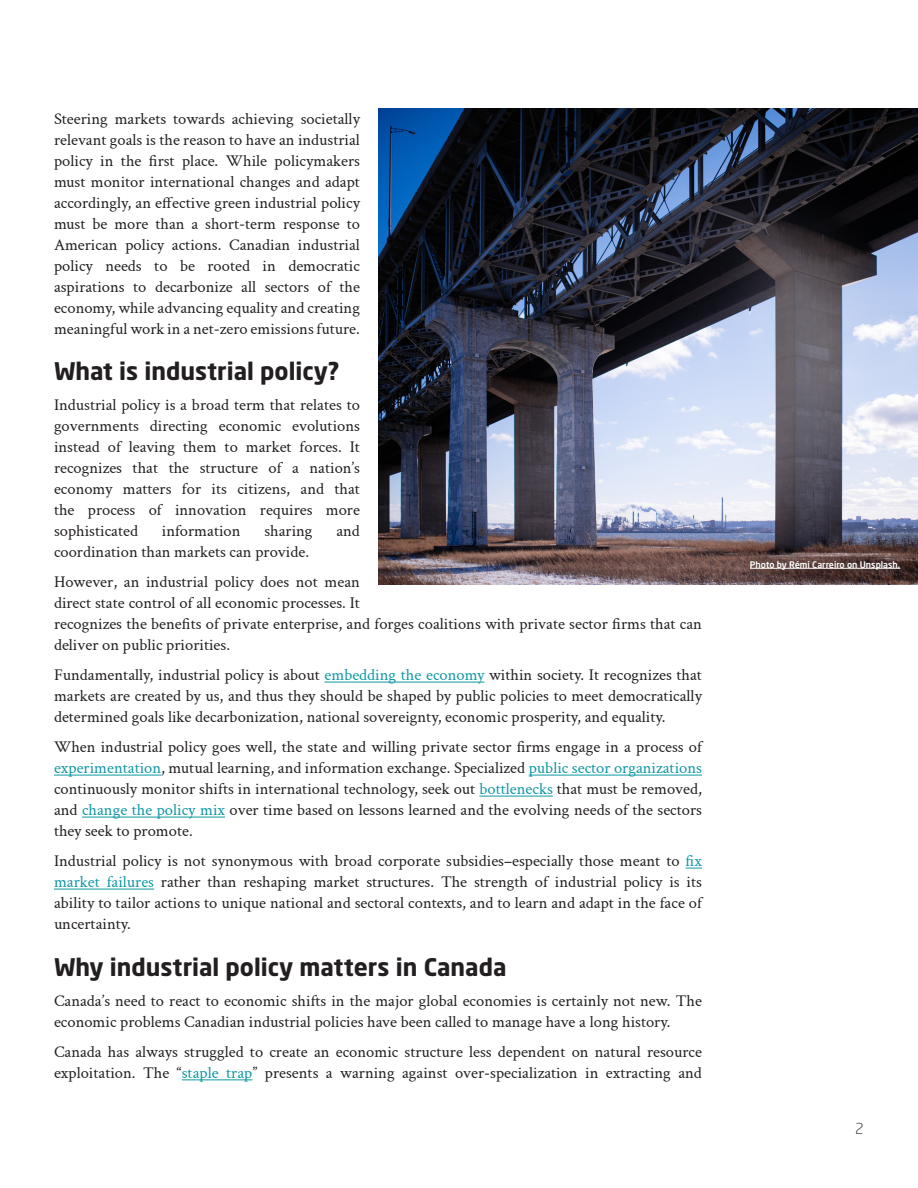
<style>
.page{position:relative;width:918px;height:1188px;background:#fff}
.page>*{position:absolute;margin:0;border:0;box-sizing:border-box;transform-origin:0 0}
._3_-_Header{font:700 24px "Neo Sans W1 G";color:#231f20}
._3_-_Paragraph{font:16.5px/21px "Crimson Text";color:#231f20;text-align:justify}
.t1{font:300 15px "Neo Sans W1 G";color:#231f20}
._3_-_Sub_header{font:500 9px "Neo Sans W1 G";color:#fff}
.s1{color:#0f97a3}
</style>
<div class="page">
<hr style="left:325px;top:682px;width:159px;height:1px;background:#0f97a3">
<hr style="left:54px;top:775px;width:107px;height:1px;background:#0f97a3">
<hr style="left:529px;top:775px;width:173px;height:1px;background:#0f97a3">
<hr style="left:479px;top:796px;width:74px;height:1px;background:#0f97a3">
<hr style="left:82px;top:817px;width:143px;height:1px;background:#0f97a3">
<svg style="left:686px;top:868px;width:16px;height:1px"></svg>
<hr style="left:54px;top:889px;width:100px;height:1px;background:#0f97a3">
<hr style="left:182px;top:1079px;width:70px;height:1px;background:#0f97a3">
<img style="left:378px;top:108px;width:540px;height:477px">
<div style="left:743px;top:553px;width:164px;height:24px;background:#231f20;opacity:.75"></div>
<hr style="left:750px;top:568px;width:150px;height:1px;background:#fff">
<p class="_3_-_Paragraph" style="left:54px;top:107px;width:308px">Steering markets towards achieving societally relevant goals is the reason to have an industrial policy in the first place. While policymakers must monitor international changes and adapt accordingly, an effective green industrial policy must be more than a short-term response to American policy actions. Canadian industrial policy needs to be rooted in democratic aspirations to decarbonize all sectors of the economy, while advancing equality and creating meaningful work in a net-zero emissions future.</p>
<p class="_3_-_Header" style="left:54px;top:356px;width:287px">What is industrial policy?</p>
<p class="_3_-_Paragraph" style="left:54px;top:394px;width:308px">Industrial policy is a broad term that relates to governments directing economic evolutions instead of leaving them to market forces. It recognizes that the structure of a nation’s economy matters for its citizens, and that the process of innovation requires more sophisticated</p>
<p class="_3_-_Paragraph" style="left:162px;top:520px;width:80px">information</p>
<p class="_3_-_Paragraph" style="left:264px;top:520px;width:50px">sharing</p>
<p class="_3_-_Paragraph" style="left:336px;top:520px;width:25px">and</p>
<p class="_3_-_Paragraph" style="left:54px;top:541px;width:257px">coordination than markets can provide.</p>
<p class="_3_-_Paragraph" style="left:54px;top:571px;width:650px;text-align:left">However, an industrial policy does not mean<br>direct state control of all economic processes. It<br>recognizes the benefits of private enterprise, and forges coalitions with private sector firms that can deliver on public priorities.</p>
<p class="_3_-_Paragraph" style="left:54px;top:664px;width:650px">Fundamentally, industrial policy is about <span class="s1">embedding the economy</span> within society. It recognizes that markets are created by us, and thus they should be shaped by public policies to meet democratically determined goals like decarbonization, national sovereignty, economic prosperity, and equality.</p>
<p class="_3_-_Paragraph" style="left:54px;top:736px;width:650px">When industrial policy goes well, the state and willing private sector firms engage in a process of <span class="s1">experimentation</span>, mutual learning, and information exchange. Specialized <span class="s1">public sector organizations </span>continuously monitor shifts in international technology, seek out <span class="s1">bottlenecks</span> that must be removed, and <span class="s1">change the policy mix</span> over time based on lessons learned and the evolving needs of the sectors they seek to promote.</p>
<p class="_3_-_Paragraph" style="left:54px;top:850px;width:650px">Industrial policy is not synonymous with broad corporate subsidies–especially those meant to <span class="s1">fix market failures</span> rather than reshaping market structures. The strength of industrial policy is its ability to tailor actions to unique national and sectoral contexts, and to learn and adapt in the face of uncertainty.</p>
<p class="_3_-_Header" style="left:54px;top:952px;width:454px">Why industrial policy matters in Canada</p>
<p class="_3_-_Paragraph" style="left:54px;top:990px;width:650px">Canada’s need to react to economic shifts in the major global economies is certainly not new. The economic problems Canadian industrial policies have been called to manage have a long history.</p>
<p class="_3_-_Paragraph" style="left:54px;top:1041px;width:650px">Canada has always struggled to create an economic structure less dependent on natural resource exploitation. The “<span class="s1">staple trap</span>” presents a warning against over-specialization in extracting and</p>
<p class="_3_-_Sub_header" style="left:750px;top:559px;width:152px">Photo by Rémi Carreiro on Unsplash.</p>
<p class="t1" style="left:855px;top:1119px;width:10px">2</p>
</div>
